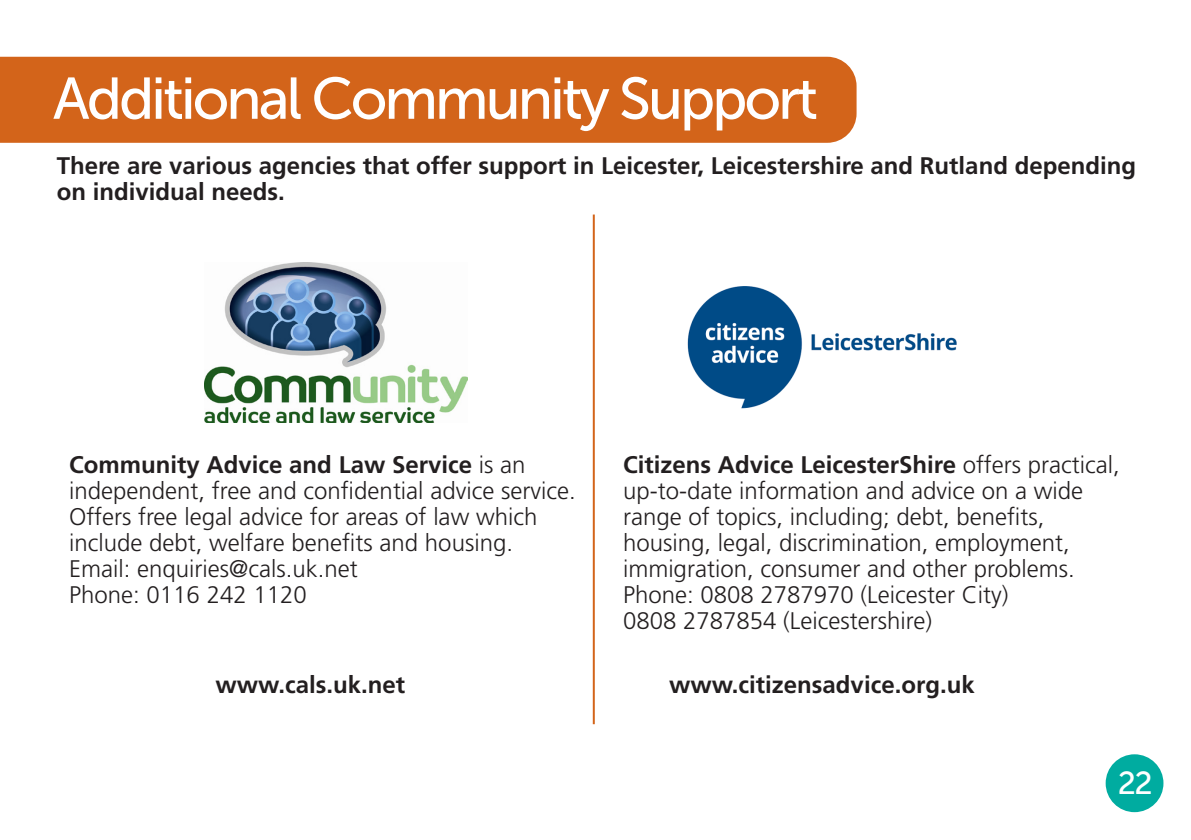
<style>
.page{position:relative;width:1191px;height:840px;background:#fff}
.page>*{position:absolute;margin:0;border:0;box-sizing:border-box;transform-origin:0 0}
.t1{font:58.6px "Museo Sans 500";letter-spacing:-.05em;color:#fff}
.t2{font:31.8px "Museo Sans 500";color:#fff}
.BodyText{font:300 24px/26px "Frutiger LT Std";color:#231f20}
.BodyText-2{font:700 24px/26px "Frutiger LT Std";color:#231f20}
.s1{font-weight:700}
</style>
<div class="page">
<div style="left:0;top:57px;width:856px;height:86px;background:#d3641a"></div>
<img style="left:204px;top:262px;width:263px;height:160px">
<img style="left:687px;top:286px;width:270px;height:123px">
<div style="left:1105px;top:753px;width:58px;height:58px;background:#00aca0;border-radius:50%"></div>
<hr style="left:593px;top:214px;width:2px;height:509px;background:#d3641a">
<p class="t1" style="left:53px;top:66px;width:766px">Additional Community Support</p>
<p class="BodyText-2" style="left:57px;top:153px;width:1080px">There are various agencies that offer support in Leicester, Leicestershire and Rutland depending on individual needs.</p>
<p class="BodyText" style="left:69px;top:451px;width:508px"><span class="s1">Community Advice and Law Service</span> is an independent, free and confidential advice service.<br>Offers free legal advice for areas of law which include debt, welfare benefits and housing.<br>Email: enquiries@cals.uk.net<br>Phone: 0116 242 1120</p>
<p class="BodyText" style="left:623px;top:451px;width:498px"><span class="s1">Citizens Advice LeicesterShire</span> offers practical, up-to-date information and advice on a wide range of topics, including; debt, benefits, housing, legal, discrimination, employment, immigration, consumer and other problems.<br>Phone: 0808 2787970 (Leicester City)<br>0808 2787854 (Leicestershire)</p>
<p class="BodyText-2" style="left:216px;top:671px;width:191px">www.cals.uk.net</p>
<p class="BodyText-2" style="left:669px;top:671px;width:307px">www.citizensadvice.org.uk</p>
<p class="t2" style="left:1118px;top:765px;width:36px">22</p>
</div>
